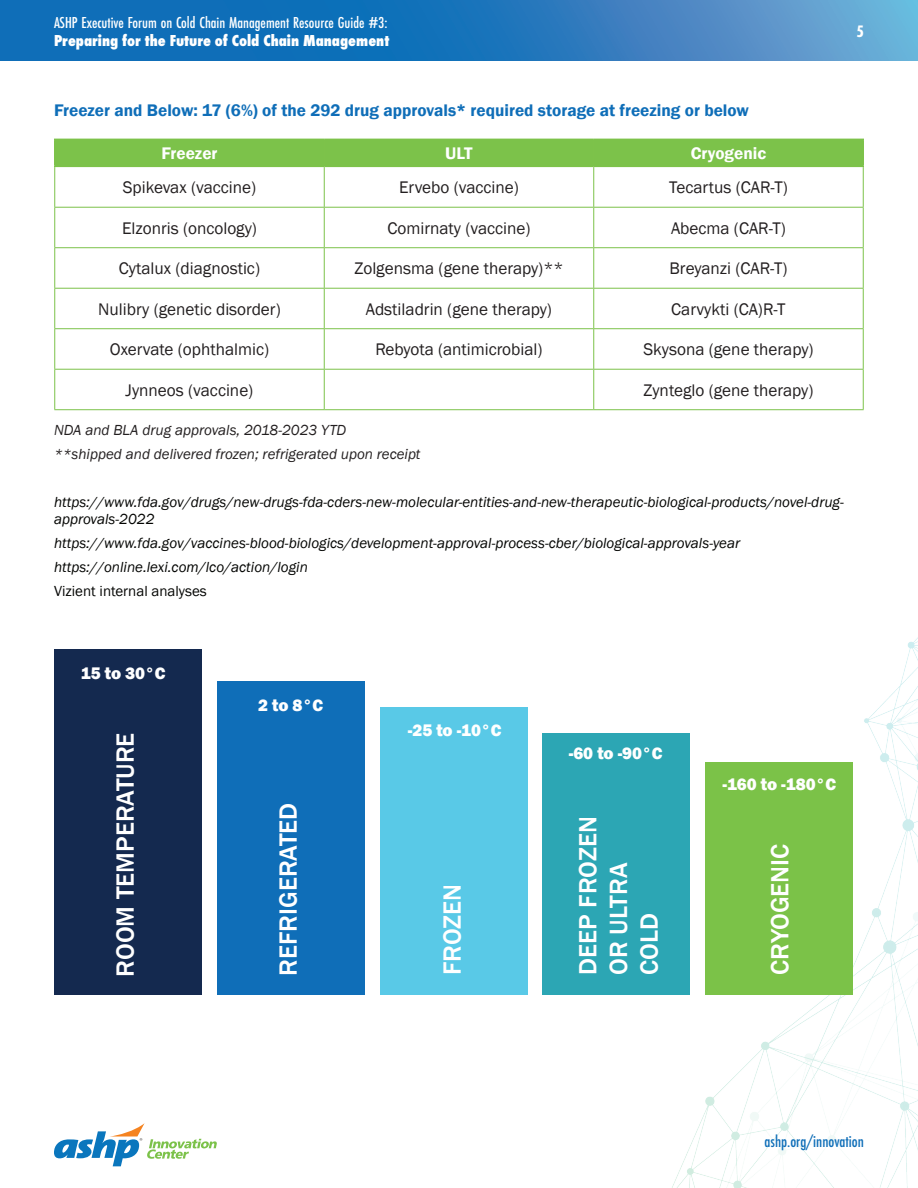
<style>
.page{position:relative;width:918px;height:1188px;background:#fff}
.page>*{position:absolute;margin:0;border:0;box-sizing:border-box;transform-origin:0 0}
.t1{font:500 25.65px/30.8px "Franklin Gothic";color:#fff}
.t2{font:17.25px "Franklin Gothic";color:#231f20}
.Chart_Heading{font:600 17.25px "Franklin Gothic";color:#0f6eb8}
.t3{font:800 17.25px "Franklin Gothic";letter-spacing:-.005em;color:#fff}
.t4{font:500 17.25px "Futura PT Cond";color:#0f6eb8}
.Chart_Heading-2{font:600 17.25px "Franklin Gothic";color:#fff}
.t5{font:700 17.25px "Futura PT Cond";color:#fff}
.t6{font:500 16.5px "Futura PT Cond";color:#fff}
.t7{font:800 16.5px "Futura PT Cond";color:#fff}
.t8{font:italic 15px/17.2px "Franklin Gothic";color:#040503}
.t9{font:italic 15px "Franklin Gothic";color:#231f20}
.t10{font:15px "Franklin Gothic";color:#040503}
</style>
<div class="page">
<img style="left:0;top:60px;width:918px;height:1128px">
<svg style="left:0;top:0;width:918px;height:60px;background:#2a7dbf"></svg>
<svg style="left:54px;top:1123px;width:163px;height:43px"></svg>
<hr style="left:54px;top:139px;width:270px;height:1px;background:#7dc24a">
<hr style="left:54px;top:140px;width:2px;height:26px;background:#7dc24a">
<hr style="left:594px;top:139px;width:270px;height:1px;background:#7dc24a">
<div style="left:56px;top:139px;width:806px;height:27px;background:#7cc24a"></div>
<hr style="left:862px;top:140px;width:2px;height:26px;background:#7dc24a">
<hr style="left:54px;top:166px;width:270px;height:1px;background:#7dc24a">
<hr style="left:324px;top:166px;width:270px;height:1px;background:#7dc24a">
<hr style="left:594px;top:166px;width:270px;height:1px;background:#7dc24a">
<hr style="left:54px;top:167px;width:1px;height:40px;background:#7cc24a">
<hr style="left:324px;top:167px;width:1px;height:40px;background:#7cc24a">
<hr style="left:593px;top:167px;width:1px;height:40px;background:#7cc24a">
<hr style="left:863px;top:167px;width:1px;height:40px;background:#7cc24a">
<hr style="left:54px;top:207px;width:270px;height:1px;background:#7cc24a">
<hr style="left:54px;top:208px;width:1px;height:39px;background:#7cc24a">
<hr style="left:324px;top:207px;width:270px;height:1px;background:#7cc24a">
<hr style="left:324px;top:208px;width:1px;height:39px;background:#7cc24a">
<hr style="left:594px;top:207px;width:270px;height:1px;background:#7cc24a">
<hr style="left:593px;top:208px;width:1px;height:39px;background:#7cc24a">
<hr style="left:863px;top:208px;width:1px;height:39px;background:#7cc24a">
<hr style="left:54px;top:247px;width:270px;height:1px;background:#7cc24a">
<hr style="left:54px;top:248px;width:1px;height:40px;background:#7cc24a">
<hr style="left:324px;top:247px;width:270px;height:1px;background:#7cc24a">
<hr style="left:324px;top:248px;width:1px;height:40px;background:#7cc24a">
<hr style="left:594px;top:247px;width:270px;height:1px;background:#7cc24a">
<hr style="left:593px;top:248px;width:1px;height:40px;background:#7cc24a">
<hr style="left:863px;top:248px;width:1px;height:40px;background:#7cc24a">
<hr style="left:54px;top:288px;width:270px;height:1px;background:#7cc24a">
<hr style="left:54px;top:289px;width:1px;height:39px;background:#7cc24a">
<hr style="left:324px;top:288px;width:270px;height:1px;background:#7cc24a">
<hr style="left:324px;top:289px;width:1px;height:39px;background:#7cc24a">
<hr style="left:594px;top:288px;width:270px;height:1px;background:#7cc24a">
<hr style="left:593px;top:289px;width:1px;height:39px;background:#7cc24a">
<hr style="left:863px;top:289px;width:1px;height:39px;background:#7cc24a">
<hr style="left:54px;top:328px;width:270px;height:1px;background:#7cc24a">
<hr style="left:54px;top:329px;width:1px;height:40px;background:#7cc24a">
<hr style="left:324px;top:328px;width:270px;height:1px;background:#7cc24a">
<hr style="left:324px;top:329px;width:1px;height:40px;background:#7cc24a">
<hr style="left:594px;top:328px;width:270px;height:1px;background:#7cc24a">
<hr style="left:593px;top:329px;width:1px;height:40px;background:#7cc24a">
<hr style="left:863px;top:329px;width:1px;height:40px;background:#7cc24a">
<hr style="left:54px;top:369px;width:270px;height:1px;background:#7cc24a">
<hr style="left:54px;top:370px;width:1px;height:39px;background:#7cc24a">
<hr style="left:324px;top:369px;width:270px;height:1px;background:#7cc24a">
<hr style="left:324px;top:370px;width:1px;height:39px;background:#7cc24a">
<hr style="left:594px;top:369px;width:270px;height:1px;background:#7cc24a">
<hr style="left:593px;top:370px;width:1px;height:39px;background:#7cc24a">
<hr style="left:863px;top:370px;width:1px;height:39px;background:#7cc24a">
<hr style="left:54px;top:409px;width:270px;height:1px;background:#7cc24a">
<hr style="left:324px;top:409px;width:270px;height:1px;background:#7cc24a">
<hr style="left:594px;top:409px;width:270px;height:1px;background:#7cc24a">
<div style="left:54px;top:649px;width:147px;height:346px;background:#14294f"></div>
<div style="left:217px;top:681px;width:148px;height:314px;background:#0f6eb8"></div>
<div style="left:380px;top:707px;width:147px;height:288px;background:#59c9e7"></div>
<div style="left:542px;top:733px;width:147px;height:262px;background:#2ca6b4"></div>
<div style="left:706px;top:762px;width:147px;height:233px;background:#7bc248"></div>
<p class="t6" style="left:54px;top:12px;width:335px">ASHP Executive Forum on Cold Chain Management Resource Guide #3:</p>
<p class="t7" style="left:54px;top:30px;width:337px">Preparing for the Future of Cold Chain Management</p>
<p class="t5" style="left:857px;top:21px;width:9px">5</p>
<p class="Chart_Heading" style="left:54px;top:99px;width:697px">Freezer and Below: 17 (6%) of the 292 drug approvals* required storage at freezing or below</p>
<p class="Chart_Heading-2" style="left:161px;top:142px;width:58px">Freezer</p>
<p class="Chart_Heading-2" style="left:445px;top:142px;width:29px">ULT</p>
<p class="Chart_Heading-2" style="left:691px;top:142px;width:77px">Cryogenic</p>
<p class="t2" style="left:123px;top:177px;width:135px">Spikevax (vaccine)</p>
<p class="t2" style="left:399px;top:177px;width:121px">Ervebo (vaccine)</p>
<p class="t2" style="left:669px;top:177px;width:120px">Tecartus (CAR-T)</p>
<p class="t2" style="left:122px;top:217px;width:136px">Elzonris (oncology)</p>
<p class="t2" style="left:387px;top:217px;width:145px">Comirnaty (vaccine)</p>
<p class="t2" style="left:671px;top:217px;width:116px">Abecma (CAR-T)</p>
<p class="t2" style="left:119px;top:258px;width:143px">Cytalux (diagnostic)</p>
<p class="t2" style="left:354px;top:258px;width:211px">Zolgensma (gene therapy)**</p>
<p class="t2" style="left:670px;top:258px;width:119px">Breyanzi (CAR-T)</p>
<p class="t2" style="left:98px;top:298px;width:184px">Nulibry (genetic disorder)</p>
<p class="t2" style="left:366px;top:298px;width:188px">Adstiladrin (gene therapy)</p>
<p class="t2" style="left:671px;top:298px;width:116px">Carvykti (CA)R-T</p>
<p class="t2" style="left:110px;top:339px;width:161px">Oxervate (ophthalmic)</p>
<p class="t2" style="left:375px;top:339px;width:169px">Rebyota (antimicrobial)</p>
<p class="t2" style="left:643px;top:339px;width:172px">Skysona (gene therapy)</p>
<p class="t2" style="left:126px;top:379px;width:129px">Jynneos (vaccine)</p>
<p class="t2" style="left:644px;top:379px;width:171px">Zynteglo (gene therapy)</p>
<p class="t9" style="left:54px;top:420px;width:294px">NDA and BLA drug approvals, 2018-2023 YTD</p>
<p class="t9" style="left:54px;top:444px;width:368px">**shipped and delivered frozen; refrigerated upon receipt</p>
<p class="t8" style="left:54px;top:494px;width:791px">https://www.fda.gov/drugs/new-drugs-fda-cders-new-molecular-entities-and-new-therapeutic-biological-products/novel-drug&shy;approvals-2022</p>
<p class="t8" style="left:54px;top:535px;width:688px">https://www.fda.gov/vaccines-blood-biologics/development-approval-process-cber/biological-approvals-year</p>
<p class="t8" style="left:54px;top:559px;width:255px">https://online.lexi.com/lco/action/login</p>
<p class="t10" style="left:54px;top:582px;width:154px">Vizient internal analyses</p>
<p class="t3" style="left:81px;top:662px;width:86px">15 to 30°C</p>
<p class="t1" style="left:110px;top:977px;width:245px;rotate:-90deg">ROOM TEMPERATURE</p>
<p class="t3" style="left:258px;top:694px;width:66px">2 to 8°C</p>
<p class="t1" style="left:273px;top:976px;width:174px;rotate:-90deg">REFRIGERATED</p>
<p class="t3" style="left:408px;top:719px;width:95px">-25 to -10°C</p>
<p class="t1" style="left:437px;top:975px;width:93px;rotate:-90deg">FROZEN</p>
<p class="t3" style="left:569px;top:742px;width:95px">-60 to -90°C</p>
<p class="t1" style="left:573px;top:975px;width:160px;rotate:-90deg">DEEP FROZEN<br>OR ULTRA<br>COLD</p>
<p class="t3" style="left:723px;top:773px;width:115px">-160 to -180°C</p>
<p class="t1" style="left:765px;top:975px;width:132px;rotate:-90deg">CRYOGENIC</p>
<p class="t4" style="left:765px;top:1131px;width:101px">ashp.org/innovation</p>
</div>
